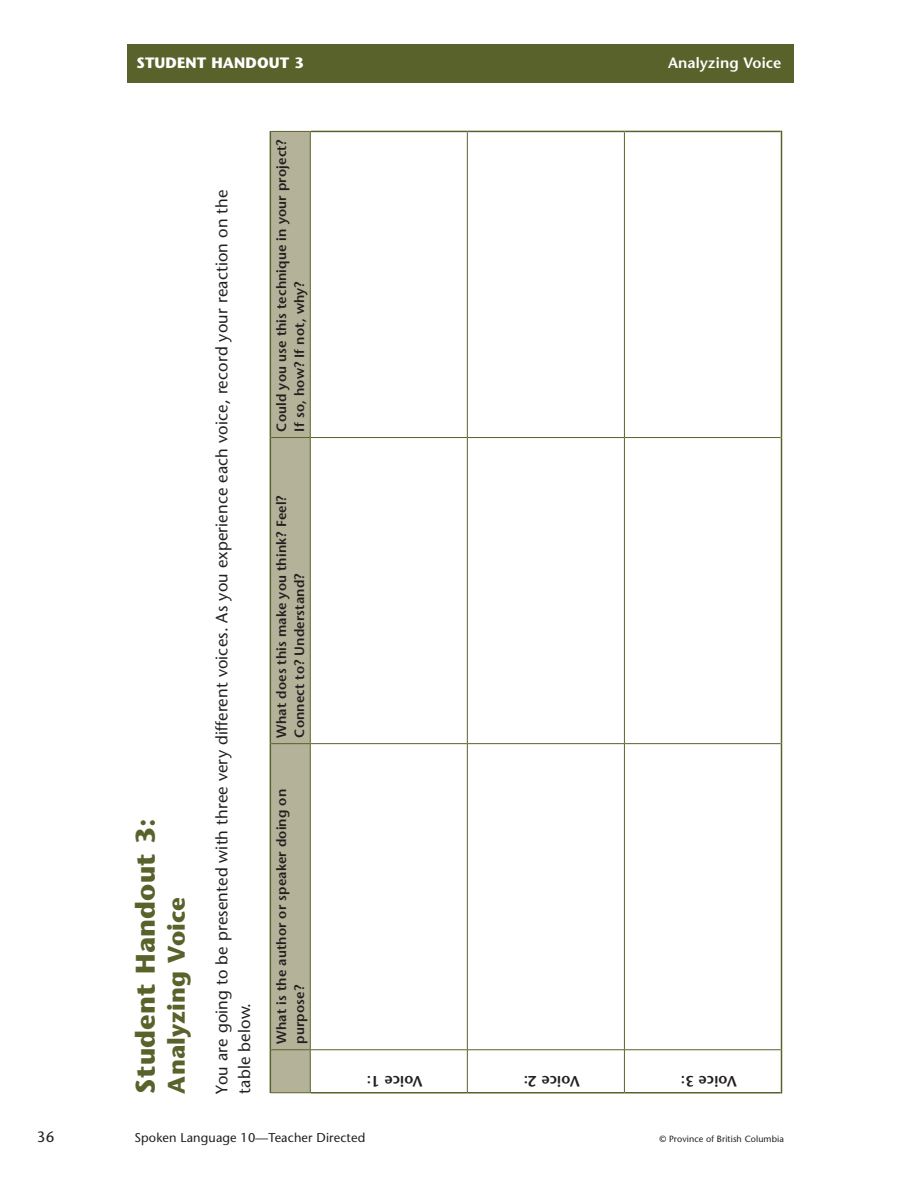
<style>
.page{position:relative;width:918px;height:1188px;background:#fff}
.page>*{position:absolute;margin:0;border:0;box-sizing:border-box;transform-origin:0 0}
.t1{font:700 27px "Stone Sans Std";letter-spacing:.01em;color:#59622a}
.t2{font:700 24px "Stone Sans Std";letter-spacing:.005em;color:#59622a}
.body_space_after{font:500 16.5px/22.5px "Stone Sans Std";letter-spacing:.01em;color:#231f20}
.body_space_after-2{font:600 15px "Stone Sans Std";letter-spacing:.01em;color:#231f20}
.t3{font:700 15px "Stone Sans Std";letter-spacing:.01em;color:#fff}
.t4{font:600 15px "Stone Sans Std";letter-spacing:.01em;color:#fff}
.t5{font:500 15px "Stone Sans Std";color:#231f20}
.Table_Text{font:600 13.5px/18px "Stone Sans Std";letter-spacing:.01em;color:#231f20}
.t6{font:500 12.75px "Stone Sans Std";letter-spacing:.01em;color:#231f20}
.t7{font:500 9px "Stone Sans Std";letter-spacing:.01em;color:#231f20}
</style>
<div class="page">
<div style="left:128px;top:44px;width:666px;height:39px;background:#59622a"></div>
<svg style="left:271px;top:132px;width:39px;height:960px;background:#b3b298"></svg>
<hr style="left:311px;top:1092px;width:156px;height:2px;background:#59622a">
<hr style="left:311px;top:131px;width:156px;height:1px;background:#59622a">
<hr style="left:467px;top:1092px;width:157px;height:2px;background:#59622a">
<hr style="left:467px;top:131px;width:157px;height:1px;background:#59622a">
<hr style="left:624px;top:1092px;width:157px;height:2px;background:#59622a">
<hr style="left:624px;top:131px;width:157px;height:1px;background:#59622a">
<hr style="left:781px;top:1050px;width:1px;height:44px;background:#59622a">
<hr style="left:781px;top:744px;width:1px;height:306px;background:#59622a">
<hr style="left:781px;top:438px;width:1px;height:306px;background:#59622a">
<hr style="left:781px;top:131px;width:1px;height:307px;background:#59622a">
<hr style="left:311px;top:1049px;width:156px;height:1px;background:#59622a">
<hr style="left:311px;top:743px;width:156px;height:1px;background:#59622a">
<hr style="left:311px;top:437px;width:156px;height:1px;background:#59622a">
<hr style="left:467px;top:1050px;width:1px;height:42px;background:#59622a">
<hr style="left:467px;top:744px;width:1px;height:306px;background:#59622a">
<hr style="left:468px;top:1049px;width:156px;height:1px;background:#59622a">
<hr style="left:467px;top:438px;width:1px;height:306px;background:#59622a">
<hr style="left:468px;top:743px;width:156px;height:1px;background:#59622a">
<hr style="left:467px;top:132px;width:1px;height:306px;background:#59622a">
<hr style="left:468px;top:437px;width:156px;height:1px;background:#59622a">
<hr style="left:624px;top:1050px;width:1px;height:42px;background:#59622a">
<hr style="left:624px;top:744px;width:1px;height:306px;background:#59622a">
<hr style="left:625px;top:1049px;width:156px;height:1px;background:#59622a">
<hr style="left:624px;top:438px;width:1px;height:306px;background:#59622a">
<hr style="left:625px;top:743px;width:156px;height:1px;background:#59622a">
<hr style="left:624px;top:132px;width:1px;height:306px;background:#59622a">
<hr style="left:625px;top:437px;width:156px;height:1px;background:#59622a">
<hr style="left:271px;top:1092px;width:39px;height:1px;background:#59622a">
<hr style="left:270px;top:1050px;width:1px;height:43px;background:#59622a">
<hr style="left:270px;top:744px;width:1px;height:306px;background:#59622a">
<hr style="left:270px;top:438px;width:1px;height:306px;background:#59622a">
<hr style="left:270px;top:131px;width:1px;height:307px;background:#59622a">
<hr style="left:271px;top:1049px;width:39px;height:1px;background:#59622a">
<hr style="left:271px;top:743px;width:39px;height:1px;background:#59622a">
<hr style="left:271px;top:437px;width:39px;height:1px;background:#59622a">
<hr style="left:271px;top:131px;width:39px;height:1px;background:#59622a">
<hr style="left:310px;top:1050px;width:1px;height:43px;background:#59622a">
<hr style="left:310px;top:744px;width:1px;height:306px;background:#59622a">
<hr style="left:310px;top:438px;width:1px;height:306px;background:#59622a">
<hr style="left:310px;top:131px;width:1px;height:307px;background:#59622a">
<p class="t3" style="left:136px;top:54px;width:133px">STU DENT HANDOUT</p>
<p class="t3" style="left:294px;top:54px;width:11px">3</p>
<p class="t4" style="left:668px;top:54px;width:115px">Analyzing Voice</p>
<h1 class="t1" style="left:129px;top:1094px;width:277px;rotate:-90deg">STUDENT HANDOUT 3:</h1>
<h2 class="t2" style="left:162px;top:1094px;width:198px;rotate:-90deg">ANALYZING VOICE</h2>
<p class="body_space_after" style="left:211px;top:1094px;width:905px;rotate:-90deg">You are going to be presented with three very different voices. As you experience each voice, record your reaction on the table below.</p>
<p class="Table_Text" style="left:273px;top:432px;width:294px;rotate:-90deg">Could you use this technique in your project?<br>If so, how? If not, why?</p>
<p class="Table_Text" style="left:273px;top:738px;width:244px;rotate:-90deg">What does this make you think? Feel?<br>Connect to? Understand?</p>
<p class="Table_Text" style="left:273px;top:1044px;width:256px;rotate:-90deg">What is the author or speaker doing on purpose?</p>
<p class="body_space_after-2" style="left:423px;top:1090px;width:57px;rotate:-180deg">Voice 1:</p>
<p class="body_space_after-2" style="left:580px;top:1090px;width:57px;rotate:-180deg">Voice 2:</p>
<p class="body_space_after-2" style="left:737px;top:1090px;width:57px;rotate:-180deg">Voice 3:</p>
<p class="t5" style="left:37px;top:1127px;width:19px">36</p>
<p class="t6" style="left:134px;top:1129px;width:232px">Spoken Language 10—Teacher Directed</p>
<p class="t7" style="left:659px;top:1133px;width:126px">© Province of British Columbia</p>
</div>
